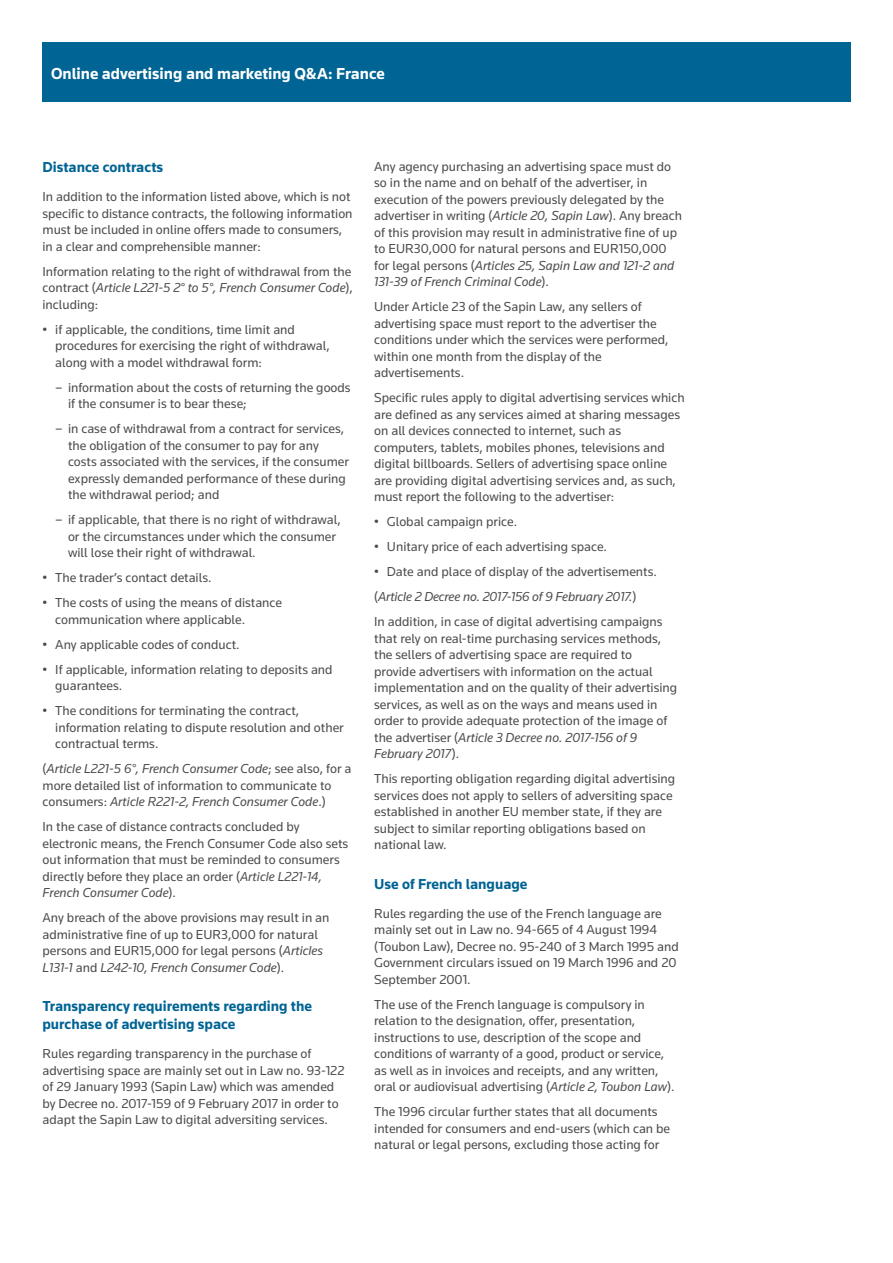
<style>
.page{position:relative;width:893px;height:1263px;background:#fff}
.page>*{position:absolute;margin:0;border:0;box-sizing:border-box;transform-origin:0 0}
.t1{font:700 16.5px "Knowledge";color:#fff}
.t2{font:700 15px/18px "Knowledge";color:#006494}
.t3{font:13.5px/16.5px "Knowledge";color:#4b4c4d}
.s1{font-style:italic}
</style>
<div class="page">
<div style="left:43px;top:43px;width:808px;height:59px;background:#006494"></div>
<p class="t1" style="left:51px;top:63px;width:335px">Online advertising and marketing Q&amp;A: France</p>
<p class="t2" style="left:43px;top:158px;width:122px">Distance contracts</p>
<p class="t3" style="left:43px;top:188px;width:312px">In addition to the information listed above, which is not specific to distance contracts, the following information must be included in online offers made to consumers, in a clear and comprehensible manner:</p>
<p class="t3" style="left:43px;top:263px;width:312px;text-align:justify">Information relating to the right of withdrawal from the contract (<span class="s1">Article L221-5 2° to 5°, French Consumer Code</span>), including:</p>
<p class="t3" style="left:55px;top:321px;width:276px;text-indent:-13px">• if applicable, the conditions, time limit and procedures for exercising the right of withdrawal, along with a model withdrawal form:</p>
<p class="t3" style="left:68px;top:379px;width:284px;text-indent:-13px">– information about the costs of returning the goods if the consumer is to bear these;</p>
<p class="t3" style="left:68px;top:420px;width:282px;text-indent:-13px">– in case of withdrawal from a contract for services, the obligation of the consumer to pay for any costs associated with the services, if the consumer expressly demanded performance of these during the withdrawal period; and</p>
<p class="t3" style="left:68px;top:511px;width:274px;text-indent:-13px">– if applicable, that there is no right of withdrawal, or the circumstances under which the consumer will lose their right of withdrawal.</p>
<p class="t3" style="left:43px;top:569px;width:171px">• The trader’s contact details.</p>
<p class="t3" style="left:55px;top:594px;width:228px;text-indent:-13px">• The costs of using the means of distance communication where applicable.</p>
<p class="t3" style="left:43px;top:636px;width:199px">• Any applicable codes of conduct.</p>
<p class="t3" style="left:55px;top:661px;width:279px;text-indent:-13px">• If applicable, information relating to deposits and guarantees.</p>
<p class="t3" style="left:55px;top:702px;width:290px;text-indent:-13px">• The conditions for terminating the contract, information relating to dispute resolution and other contractual terms.</p>
<p class="t3" style="left:43px;top:760px;width:310px">(<span class="s1">Article L221-5 6°, French Consumer Code</span>; see also, for a more detailed list of information to communicate to consumers: <span class="s1">Article R221-2, French Consumer Code</span>.)</p>
<p class="t3" style="left:43px;top:818px;width:307px">In the case of distance contracts concluded by electronic means, the French Consumer Code also sets out information that must be reminded to consumers directly before they place an order (<span class="s1">Article L221-14, French Consumer Code</span>).</p>
<p class="t3" style="left:43px;top:909px;width:288px">Any breach of the above provisions may result in an administrative fine of up to EUR3,000 for natural persons and EUR15,000 for legal persons (<span class="s1">Articles L131-1</span> and <span class="s1">L242-10, French Consumer Code</span>).</p>
<p class="t2" style="left:43px;top:997px;width:271px">Transparency requirements regarding the purchase of advertising space</p>
<p class="t3" style="left:43px;top:1045px;width:304px">Rules regarding transparency in the purchase of advertising space are mainly set out in Law no. 93-122 of 29 January 1993 (Sapin Law) which was amended by Decree no. 2017-159 of 9 February 2017 in order to adapt the Sapin Law to digital adversiting services.</p>
<p class="t3" style="left:374px;top:158px;width:309px">Any agency purchasing an advertising space must do so in the name and on behalf of the advertiser, in execution of the powers previously delegated by the advertiser in writing (<span class="s1">Article 20, Sapin Law</span>). Any breach of this provision may result in administrative fine of up to EUR30,000 for natural persons and EUR150,000 for legal persons (<span class="s1">Articles 25, Sapin Law and 121-2 and 131-39 of French Criminal Code</span>).</p>
<p class="t3" style="left:374px;top:298px;width:296px">Under Article 23 of the Sapin Law, any sellers of advertising space must report to the advertiser the conditions under which the services were performed, within one month from the display of the advertisements.</p>
<p class="t3" style="left:374px;top:389px;width:312px">Specific rules apply to digital advertising services which are defined as any services aimed at sharing messages on all devices connected to internet, such as computers, tablets, mobiles phones, televisions and digital billboards. Sellers of advertising space online are providing digital advertising services and, as such, must report the following to the advertiser:</p>
<p class="t3" style="left:374px;top:513px;width:145px">• Global campaign price.</p>
<p class="t3" style="left:374px;top:538px;width:234px">• Unitary price of each advertising space.</p>
<p class="t3" style="left:374px;top:559px;width:290px;line-height:25px">• Date and place of display of the advertisements. (<span class="s1">Article 2 Decree no. 2017-156 of 9 February 2017.</span>)<br>In addition, in case of digital advertising campaigns</p>
<p class="t3" style="left:374px;top:630px;width:305px">that rely on real-time purchasing services methods, the sellers of advertising space are required to provide advertisers with information on the actual implementation and on the quality of their advertising services, as well as on the ways and means used in order to provide adequate protection of the image of the advertiser (<span class="s1">Article 3 Decree no. 2017-156 of 9<br>February 2017</span>).</p>
<p class="t3" style="left:374px;top:770px;width:302px">This reporting obligation regarding digital advertising services does not apply to sellers of adversiting space established in another EU member state, if they are subject to similar reporting obligations based on national law.</p>
<p class="t2" style="left:374px;top:874px;width:155px">Use of French language</p>
<p class="t3" style="left:374px;top:905px;width:306px">Rules regarding the use of the French language are mainly set out in Law no. 94-665 of 4 August 1994 (Toubon Law), Decree no. 95-240 of 3 March 1995 and Government circulars issued on 19 March 1996 and 20<br>September 2001.</p>
<p class="t3" style="left:374px;top:996px;width:302px">The use of the French language is compulsory in relation to the designation, offer, presentation, instructions to use, description of the scope and conditions of warranty of a good, product or service, as well as in invoices and receipts, and any written, oral or audiovisual advertising (<span class="s1">Article 2, Toubon Law</span>).</p>
<p class="t3" style="left:374px;top:1103px;width:297px">The 1996 circular further states that all documents intended for consumers and end-users (which can be natural or legal persons, excluding those acting for</p>
</div>
